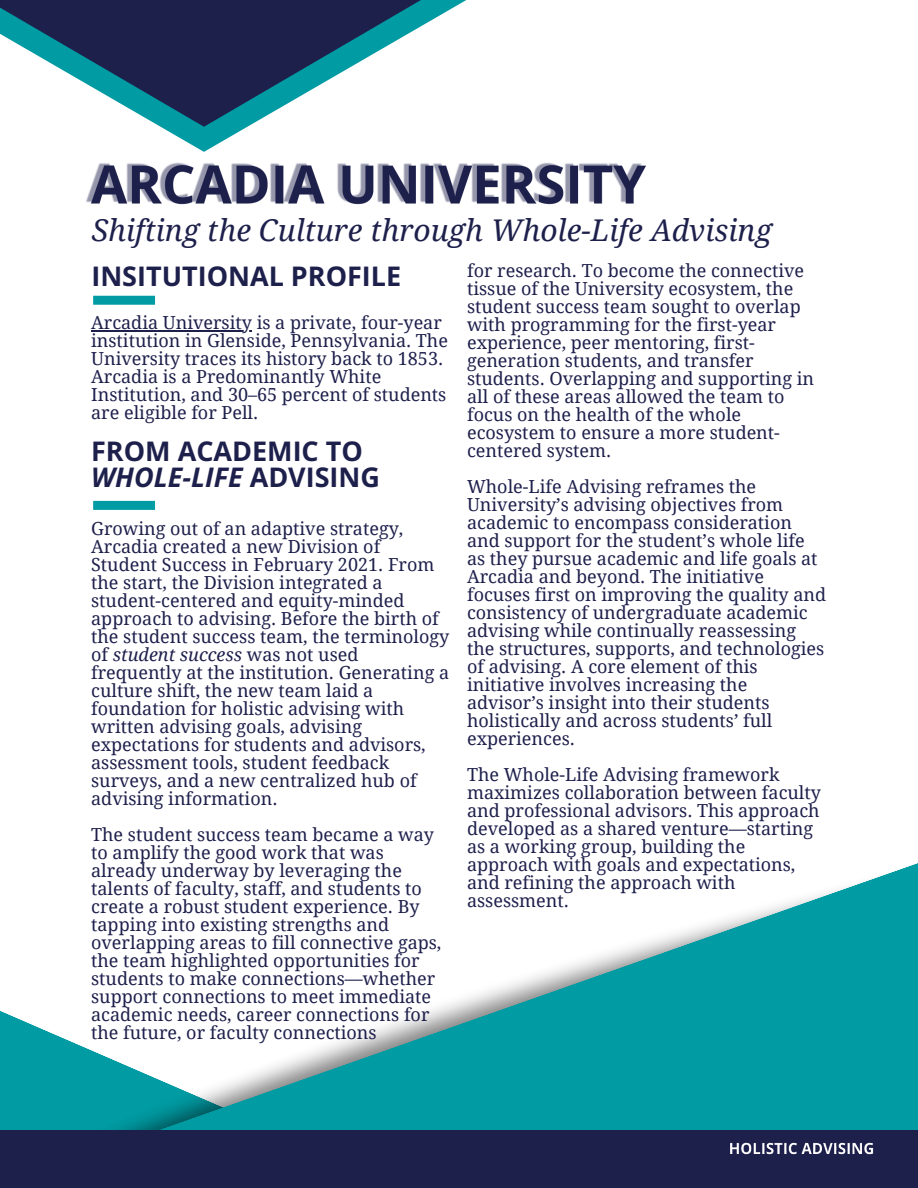
<style>
.page{position:relative;width:918px;height:1188px;background:#fff}
.page>*{position:absolute;margin:0;border:0;box-sizing:border-box;transform-origin:0 0}
.t1{font:italic 30px "Droid Serif";color:#1e204c}
.t2{font:700 27px/25.8px "Open Sans";color:#1e204c}
.t3{font:18px/18px "Droid Serif";color:#1e204c}
.s1{font-style:italic}
</style>
<div class="page">
<svg style="left:0;top:863px;width:918px;height:267px"></svg>
<svg style="left:161px;top:127px;width:86px;height:15px"></svg>
<svg style="left:0;top:0;width:466px;height:127px"></svg>
<div style="left:0;top:1130px;width:918px;height:58px;background:#1e204c"></div>
<hr style="left:91px;top:331px;width:161px;height:1px;background:#1e204c">
<img style="left:730px;top:1142px;width:144px;height:13px">
<img style="left:86px;top:142px;width:560px;height:63px">
<div style="left:93px;top:296px;width:62px;height:9px;background:#009ba3"></div>
<div style="left:93px;top:501px;width:62px;height:9px;background:#009ba3"></div>
<p class="t1" style="left:92px;top:213px;width:682px">Shifting the Culture through Whole-Life Advising</p>
<p class="t2" style="left:91px;top:262px;width:311px">INSITUTIONAL PROFILE</p>
<p class="t3" style="left:91px;top:314px;width:358px">Arcadia University is a private, four-year institution in Glenside, Pennsylvania. The University traces its history back to 1853.<br>Arcadia is a Predominantly White Institution, and 30–65 percent of students are eligible for Pell.</p>
<p class="t2" style="left:91px;top:438px;width:290px">FROM ACADEMIC TO<br><span class="s1">WHOLE-LIFE</span> ADVISING</p>
<p class="t3" style="left:91px;top:519px;width:360px">Growing out of an adaptive strategy, Arcadia created a new Division of Student Success in February 2021. From the start, the Division integrated a student-centered and equity-minded approach to advising. Before the birth of the student success team, the terminology of <span class="s1">student success</span> was not used frequently at the institution. Generating a culture shift, the new team laid a foundation for holistic advising with written advising goals, advising expectations for students and advisors, assessment tools, student feedback surveys, and a new centralized hub of advising information.</p>
<p class="t3" style="left:91px;top:825px;width:352px">The student success team became a way to amplify the good work that was already underway by leveraging the talents of faculty, staff, and students to create a robust student experience. By tapping into existing strengths and overlapping areas to fill connective gaps, the team highlighted opportunities for students to make connections—whether support connections to meet immediate academic needs, career connections for the future, or faculty connections</p>
<p class="t3" style="left:467px;top:262px;width:349px">for research. To become the connective tissue of the University ecosystem, the student success team sought to overlap with programming for the first-year experience, peer mentoring, first&shy;generation students, and transfer students. Overlapping and supporting in all of these areas allowed the team to focus on the health of the whole ecosystem to ensure a more student&shy;centered system.</p>
<p class="t3" style="left:467px;top:478px;width:361px">Whole-Life Advising reframes the University’s advising objectives from academic to encompass consideration and support for the student’s whole life as they pursue academic and life goals at Arcadia and beyond. The initiative focuses first on improving the quality and consistency of undergraduate academic advising while continually reassessing the structures, supports, and technologies of advising. A core element of this initiative involves increasing the advisor’s insight into their students holistically and across students’ full experiences.</p>
<p class="t3" style="left:467px;top:766px;width:355px">The Whole-Life Advising framework maximizes collaboration between faculty and professional advisors. This approach developed as a shared venture—starting as a working group, building the approach with goals and expectations, and refining the approach with assessment.</p>
</div>
